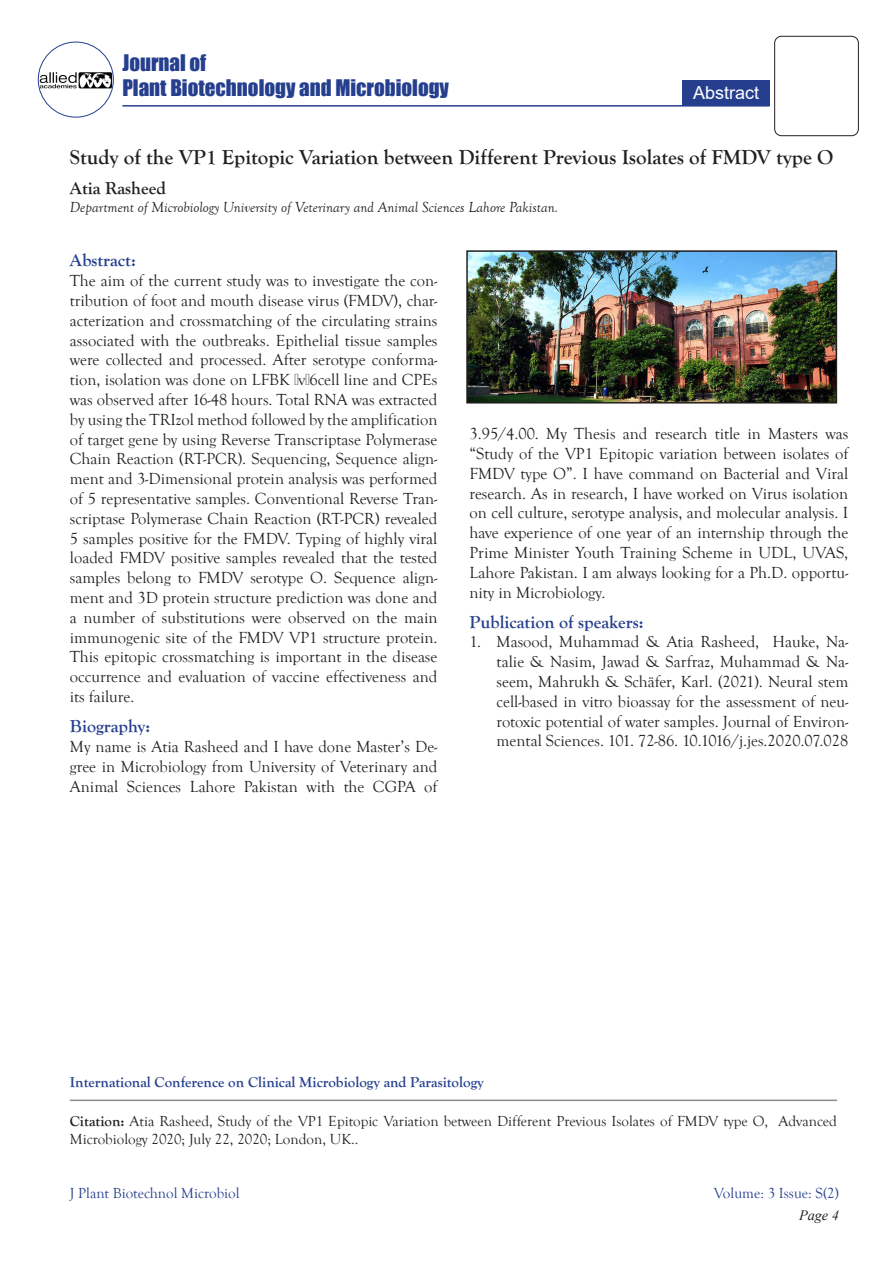
<style>
.page{position:relative;width:893px;height:1263px;background:#fff}
.page>*{position:absolute;margin:0;border:0;box-sizing:border-box;transform-origin:0 0}
.t1{font:700 21px "Goudy Old Style T";color:#231f20}
.t2{font:21px/25.2px "Impact";color:#253f8e}
.t3{font:700 18px "Goudy Old Style T";color:#253f8e}
.t4{font:700 18px "Goudy Old Style T";color:#231f20}
.t5{font:18px "Arial";color:#fff}
.t6{font:16.5px/19.8px "Goudy Old Style T";color:#231f20;text-align:justify}
.t7{font:15px/18px "Goudy Old Style T";color:#231f20}
.t8{font:italic 15px "Goudy Old Style T";color:#231f20}
.t9{font:700 15px "Goudy Old Style T";color:#253f8e}
.t10{font:15px "Goudy Old Style T";color:#253f8e}
.t11{font:italic 14.25px "Times New Roman";color:#231f20}
.s1{font-weight:700}
</style>
<div class="page">
<img style="left:38px;top:70px;width:74px;height:20px">
<div style="left:38px;top:42px;width:76px;height:76px;border:1px solid #253f8e;border-radius:50%"></div>
<div style="left:682px;top:80px;width:88px;height:25px;background:#253f8e"></div>
<hr style="left:122px;top:105px;width:647px;height:2px;background:#253f8e">
<div style="left:774px;top:36px;width:85px;height:100px;border:1px solid #231f20;border-radius:7px"></div>
<hr style="left:70px;top:1099px;width:767px;height:2px;background:#231f20">
<img style="left:469px;top:253px;width:365px;height:147px">
<div style="left:466px;top:250px;width:371px;height:153px;border:2px solid #231f20"></div>
<p class="t2" style="left:122px;top:49px;width:328px">Journal of<br>Plant Biotechnology and Microbiology</p>
<p class="t5" style="left:693px;top:80px;width:68px">Abstract</p>
<p class="t1" style="left:70px;top:146px;width:765px">Study of the VP1 Epitopic Variation between Different Previous Isolates of FMDV type O</p>
<p class="t4" style="left:70px;top:178px;width:98px">Atia Rasheed</p>
<p class="t8" style="left:70px;top:199px;width:490px">Department of Microbiology University of Veterinary and Animal Sciences Lahore Pakistan.</p>
<p class="t3" style="left:70px;top:250px;width:68px">Abstract:</p>
<p class="t6" style="left:70px;top:271px;width:369px">The aim of the current study was to investigate the con&shy;tribution of foot and mouth disease virus (FMDV), char&shy;acterization and crossmatching of the circulating strains associated with the outbreaks. Epithelial tissue samples were collected and processed. After serotype conforma&shy;tion, isolation was done on LFBK αvβ6cell line and CPEs was observed after 16-48 hours. Total RNA was extracted by using the TRIzol method followed by the amplification of target gene by using Reverse Transcriptase Polymerase Chain Reaction (RT-PCR). Sequencing, Sequence align&shy;ment and 3-Dimensional protein analysis was performed of 5 representative samples. Conventional Reverse Tran&shy;scriptase Polymerase Chain Reaction (RT-PCR) revealed 5 samples positive for the FMDV. Typing of highly viral loaded FMDV positive samples revealed that the tested samples belong to FMDV serotype O. Sequence align&shy;ment and 3D protein structure prediction was done and a number of substitutions were observed on the main immunogenic site of the FMDV VP1 structure protein.<br>This epitopic crossmatching is important in the disease occurrence and evaluation of vaccine effectiveness and its failure.</p>
<p class="t3" style="left:70px;top:716px;width:82px">Biography:</p>
<p class="t6" style="left:70px;top:737px;width:369px">My name is Atia Rasheed and I have done Master’s De&shy;gree in Microbiology from University of Veterinary and Animal Sciences Lahore Pakistan with the CGPA of</p>
<p class="t6" style="left:470px;top:424px;width:380px">3.95/4.00. My Thesis and research title in Masters was “Study of the VP1 Epitopic variation between isolates of FMDV type O”. I have command on Bacterial and Viral research. As in research, I have worked on Virus isolation on cell culture, serotype analysis, and molecular analysis. I have experience of one year of an internship through the Prime Minister Youth Training Scheme in UDL, UVAS, Lahore Pakistan. I am always looking for a Ph.D. opportu&shy;nity in Microbiology.</p>
<p class="t3" style="left:470px;top:612px;width:176px">Publication of speakers:</p>
<p class="t6" style="left:497px;top:632px;width:353px;text-indent:-27px">1. Masood, Muhammad &amp; Atia Rasheed, Hauke, Na&shy;talie &amp; Nasim, Jawad &amp; Sarfraz, Muhammad &amp; Na&shy;seem, Mahrukh &amp; Schäfer, Karl. (2021). Neural stem cell-based in vitro bioassay for the assessment of neu&shy;rotoxic potential of water samples. Journal of Environ&shy;mental Sciences. 101. 72-86. 10.1016/j.jes.2020.07.028</p>
<p class="t9" style="left:70px;top:1074px;width:415px">International Conference on Clinical Microbiology and Parasitology</p>
<p class="t7" style="left:70px;top:1112px;width:769px"><span class="s1">Citation:</span> Atia Rasheed, Study of the VP1 Epitopic Variation between Different Previous Isolates of FMDV type O, Advanced<br>Microbiology 2020; July 22, 2020; London, UK..</p>
<p class="t10" style="left:70px;top:1185px;width:171px">J Plant Biotechnol Microbiol</p>
<p class="t10" style="left:714px;top:1185px;width:127px">Volume: 3 Issue: S(2)</p>
<p class="t11" style="left:799px;top:1206px;width:41px">Page 4</p>
</div>
